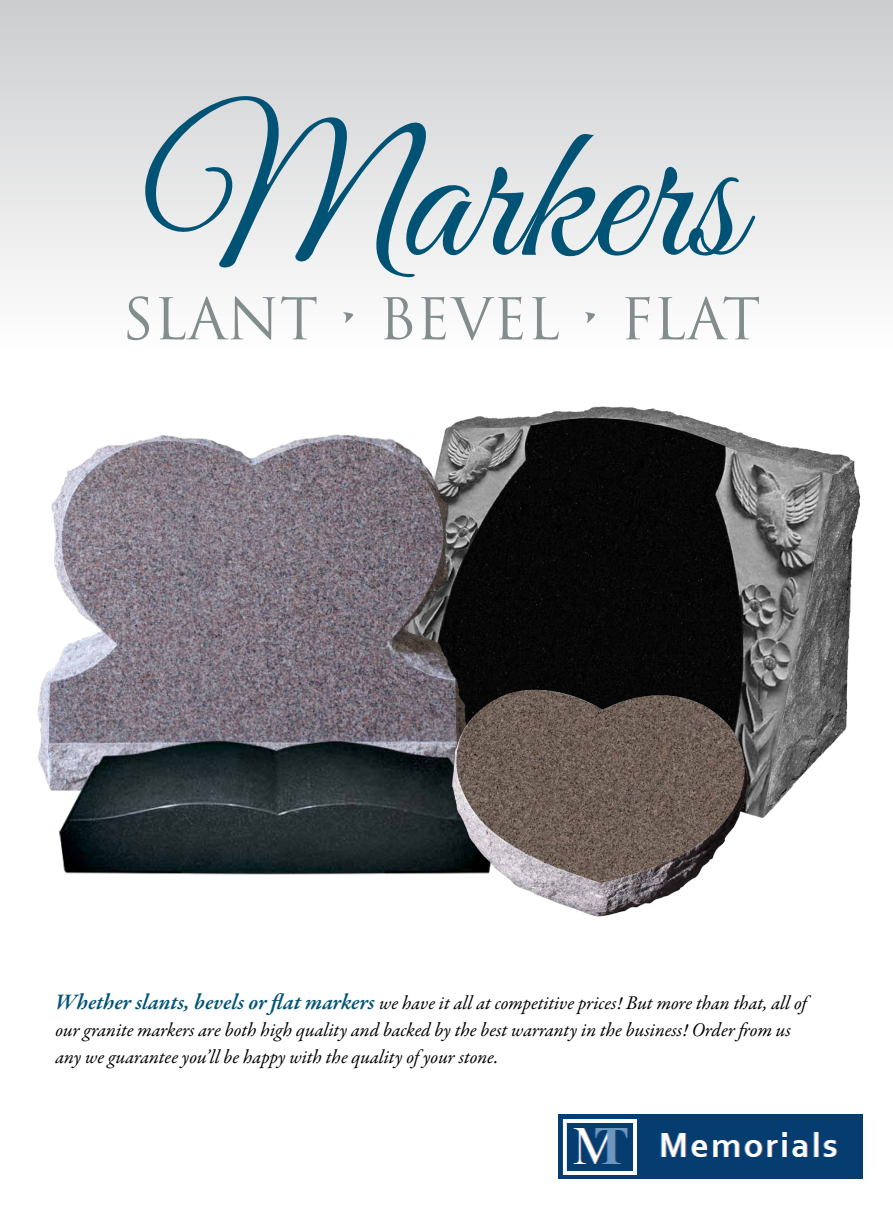
<style>
.page{position:relative;width:893px;height:1212px;background:#fff}
.page>*{position:absolute;margin:0;border:0;box-sizing:border-box;transform-origin:0 0}
.t1{font:195.45px "Great Vibes";color:#005374}
.t2{font:55.95px "Trajan Pro";letter-spacing:.005em;color:#838d8d}
.t3{font:italic 19.5px/27px "Garamond Premr Pro";letter-spacing:-.005em;color:#000}
.s1{font-weight:600;font-size:22.5px;color:#005374}
</style>
<div class="page">
<div style="left:0;top:0;width:893px;height:349px;background:linear-gradient(to bottom,#cccdce,#fefefe)"></div>
<img style="left:499px;top:406px;width:362px;height:406px">
<img style="left:37px;top:416px;width:462px;height:310px">
<img style="left:38px;top:726px;width:396px;height:149px">
<img style="left:434px;top:665px;width:335px;height:252px">
<img style="left:853px;top:632px;width:8px;height:180px">
<img style="left:559px;top:1114px;width:303px;height:65px">
<h1 class="t1" style="left:142px;top:89px;width:600px">Markers</h1>
<h2 class="t2" style="left:122px;top:283px;width:329px">S LANT • BEVE</h2>
<h2 class="t2" style="left:527px;top:283px;width:235px">L • FLAT</h2>
<p class="t3" style="left:55px;top:991px;width:753px"><span class="s1">Whether slants, bevels or flat markers</span> we have it all at competitive prices! But more than that, all of our granite markers are both high quality and backed by the best warranty in the business! Order from us any we guarantee you’ll be happy with the quality of your stone.</p>
</div>
